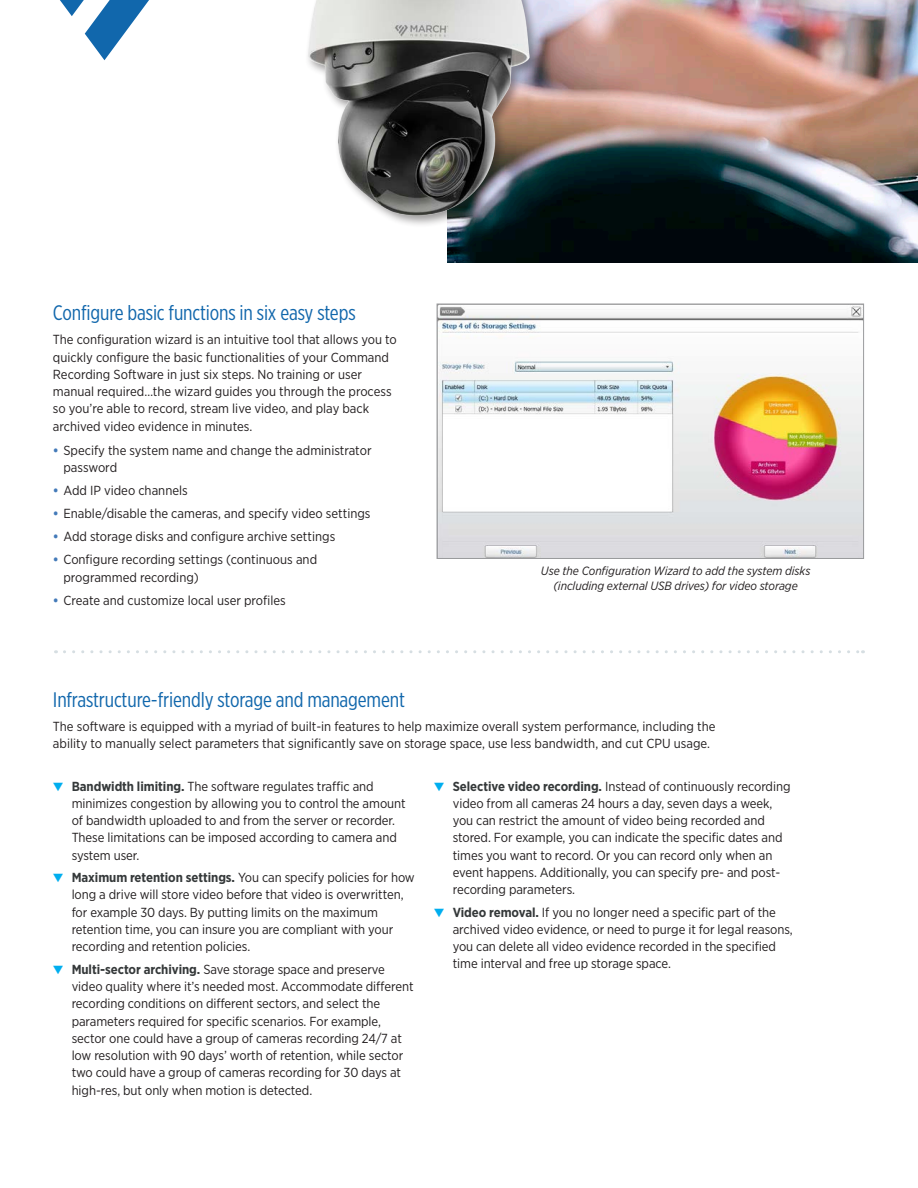
<style>
.page{position:relative;width:918px;height:1188px;background:#fff}
.page>*{position:absolute;margin:0;border:0;box-sizing:border-box;transform-origin:0 0}
.subhead{font:21px "Gotham X Narrow";letter-spacing:-.005em;color:#1167ac}
.body_8_75_pt{font:13.2px/17.2px "Gotham Narrow";letter-spacing:-.005em;color:#231f20}
.body_bullet_8_75pt{font:13.2px/17.2px "Gotham Narrow";color:#231f20}
.t1{font:italic 12px/14.4px "Gotham Narrow";letter-spacing:-.005em;color:#231f20;text-align:center}
.s1{font-weight:700;color:#437ab9}
.s2{color:#00aeef}
.s3{font-weight:700;color:#35393a}
</style>
<div class="page">
<svg style="left:60px;top:0;width:89px;height:60px"></svg>
<img style="left:439px;top:306px;width:423px;height:251px">
<div style="left:437px;top:304px;width:427px;height:255px;border:1px solid #9a9b9d"></div>
<svg style="left:64px;top:650px;width:800px;height:3px"></svg>
<img style="left:448px;top:0;width:470px;height:263px">
<img style="left:308px;top:0;width:263px;height:232px">
<p class="subhead" style="left:53px;top:301px;width:304px">Configure basic functions in six easy steps</p>
<p class="body_8_75_pt" style="left:53px;top:331px;width:345px">The configuration wizard is an intuitive tool that allows you to quickly configure the basic functionalities of your Command Recording Software in just six steps. No training or user manual required…the wizard guides you through the process so you’re able to record, stream live video, and play back archived video evidence in minutes.</p>
<p class="body_bullet_8_75pt" style="left:63px;top:442px;width:310px;text-indent:-10px"><span class="s1">•</span> Specify the system name and change the administrator password</p>
<p class="body_bullet_8_75pt" style="left:53px;top:482px;width:136px"><span class="s1">•</span> Add IP video channels</p>
<p class="body_bullet_8_75pt" style="left:53px;top:505px;width:319px"><span class="s1">•</span> Enable/disable the cameras, and specify video settings</p>
<p class="body_bullet_8_75pt" style="left:53px;top:528px;width:284px"><span class="s1">•</span> Add storage disks and configure archive settings</p>
<p class="body_bullet_8_75pt" style="left:63px;top:551px;width:255px;text-indent:-10px"><span class="s1">•</span> Configure recording settings (continuous and programmed recording)</p>
<p class="body_bullet_8_75pt" style="left:53px;top:591px;width:234px"><span class="s1">•</span> Create and customize local user profiles</p>
<p class="t1" style="left:541px;top:564px;width:271px">Use the Configuration Wizard to add the system disks (including external USB drives) for video storage</p>
<p class="subhead" style="left:53px;top:687px;width:354px">Infrastructure-friendly storage and management</p>
<p class="body_8_75_pt" style="left:53px;top:718px;width:664px">The software is equipped with a myriad of built-in features to help maximize overall system performance, including the ability to manually select parameters that significantly save on storage space, use less bandwidth, and cut CPU usage.</p>
<p class="body_8_75_pt" style="left:72px;top:777px;width:336px;text-indent:-19px"><span class="s2">▼</span> <span class="s3">Bandwidth limiting.</span> The software regulates traffic and minimizes congestion by allowing you to control the amount of bandwidth uploaded to and from the server or recorder.<br>These limitations can be imposed according to camera and system user.</p>
<p class="body_8_75_pt" style="left:72px;top:869px;width:345px;text-indent:-19px"><span class="s2">▼</span> <span class="s3">Maximum retention settings.</span> You can specify policies for how long a drive will store video before that video is overwritten, for example 30 days. By putting limits on the maximum retention time, you can insure you are compliant with your recording and retention policies.</p>
<p class="body_8_75_pt" style="left:72px;top:960px;width:343px;text-indent:-19px"><span class="s2">▼</span> <span class="s3">Multi-sector archiving.</span> Save storage space and preserve video quality where it’s needed most. Accommodate different recording conditions on different sectors, and select the parameters required for specific scenarios. For example, sector one could have a group of cameras recording 24/7 at low resolution with 90 days’ worth of retention, while sector two could have a group of cameras recording for 30 days at high-res, but only when motion is detected.</p>
<p class="body_8_75_pt" style="left:453px;top:777px;width:339px;text-indent:-19px"><span class="s2">▼</span> <span class="s3">Selective video recording.</span> Instead of continuously recording video from all cameras 24 hours a day, seven days a week, you can restrict the amount of video being recorded and stored. For example, you can indicate the specific dates and times you want to record. Or you can record only when an event happens. Additionally, you can specify pre- and post&shy;recording parameters.</p>
<p class="body_8_75_pt" style="left:453px;top:903px;width:342px;text-indent:-19px"><span class="s2">▼</span> <span class="s3">Video removal.</span> If you no longer need a specific part of the archived video evidence, or need to purge it for legal reasons, you can delete all video evidence recorded in the specified time interval and free up storage space.</p>
</div>
